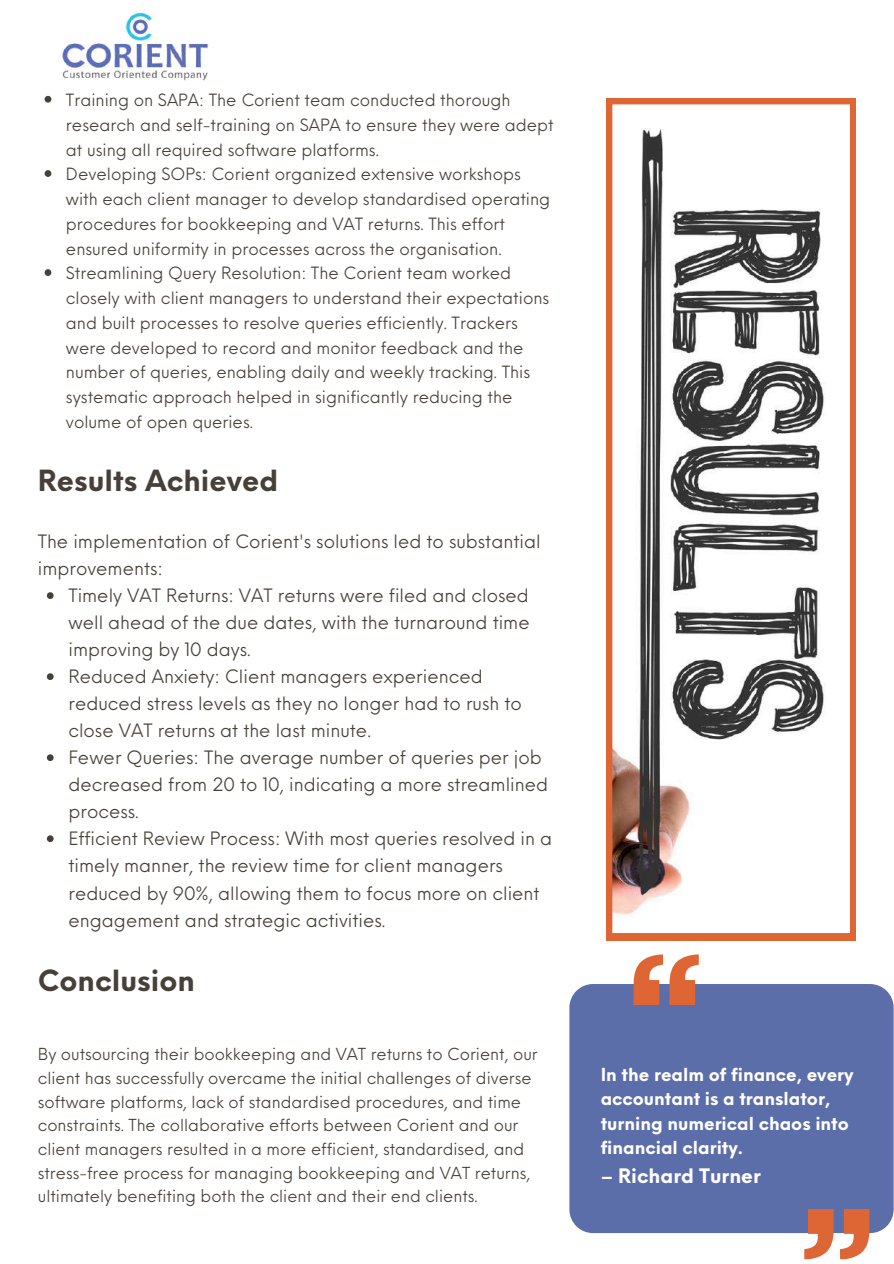
<style>
.page{position:relative;width:894px;height:1264px;background:#fff}
.page>*{position:absolute;margin:0;border:0;box-sizing:border-box;transform-origin:0 0}
.t1{font:700 28.5px "Neue Einstellung";color:#474038}
.t2{font:700 19.5px "Neue Einstellung";color:#fff}
.t3{font:18px/27px "Neue Einstellung";color:#474038}
.t4{font:700 17.55px/24.5px "Neue Einstellung";color:#fff}
.t5{font:16.5px/24.8px "Neue Einstellung";color:#474038}
.t6{font:16.2px/23.7px "Neue Einstellung";color:#474038}
</style>
<div class="page">
<img style="left:62px;top:10px;width:147px;height:70px">
<div style="left:569px;top:984px;width:324px;height:248px;background:#5c6eaa"></div>
<svg style="left:633px;top:954px;width:65px;height:51px"></svg>
<svg style="left:804px;top:1208px;width:65px;height:51px"></svg>
<svg style="left:606px;top:99px;width:249px;height:839px"></svg>
<svg style="left:45px;top:96px;width:6px;height:7px"></svg>
<svg style="left:45px;top:170px;width:6px;height:7px"></svg>
<svg style="left:45px;top:269px;width:6px;height:7px"></svg>
<svg style="left:47px;top:592px;width:7px;height:7px"></svg>
<svg style="left:47px;top:673px;width:7px;height:7px"></svg>
<svg style="left:47px;top:754px;width:7px;height:7px"></svg>
<svg style="left:47px;top:835px;width:7px;height:7px"></svg>
<p class="t5" style="left:66px;top:86px;width:489px">Training on SAPA: The Corient team conducted thorough research and self-training on SAPA to ensure they were adept at using all required software platforms.<br>Developing SOPs: Corient organized extensive workshops with each client manager to develop standardised operating procedures for bookkeeping and VAT returns. This effort ensured uniformity in processes across the organisation.<br>Streamlining Query Resolution: The Corient team worked closely with client managers to understand their expectations and built processes to resolve queries efficiently. Trackers were developed to record and monitor feedback and the number of queries, enabling daily and weekly tracking. This systematic approach helped in significantly reducing the volume of open queries.</p>
<h1 class="t1" style="left:38px;top:454px;width:242px">Results Achieved</h1>
<p class="t3" style="left:38px;top:526px;width:504px">The implementation of Corient's solutions led to substantial improvements:</p>
<p class="t3" style="left:68px;top:580px;width:485px">Timely VAT Returns: VAT returns were filed and closed well ahead of the due dates, with the turnaround time improving by 10 days.<br>Reduced Anxiety: Client managers experienced reduced stress levels as they no longer had to rush to close VAT returns at the last minute.<br>Fewer Queries: The average number of queries per job decreased from 20 to 10, indicating a more streamlined process.<br>Efficient Review Process: With most queries resolved in a timely manner, the review time for client managers reduced by 90%, allowing them to focus more on client engagement and strategic activities.</p>
<h1 class="t1" style="left:38px;top:954px;width:158px">Conclusion</h1>
<p class="t6" style="left:38px;top:1041px;width:501px">By outsourcing their bookkeeping and VAT returns to Corient, our client has successfully overcame the initial challenges of diverse software platforms, lack of standardised procedures, and time constraints. The collaborative efforts between Corient and our client managers resulted in a more efficient, standardised, and stress-free process for managing bookkeeping and VAT returns, ultimately benefiting both the client and their end clients.</p>
<p class="t4" style="left:600px;top:1060px;width:254px">In the realm of finance, every accountant is a translator, turning numerical chaos into financial clarity.</p>
<p class="t2" style="left:600px;top:1157px;width:161px">– Richard Turner</p>
</div>
